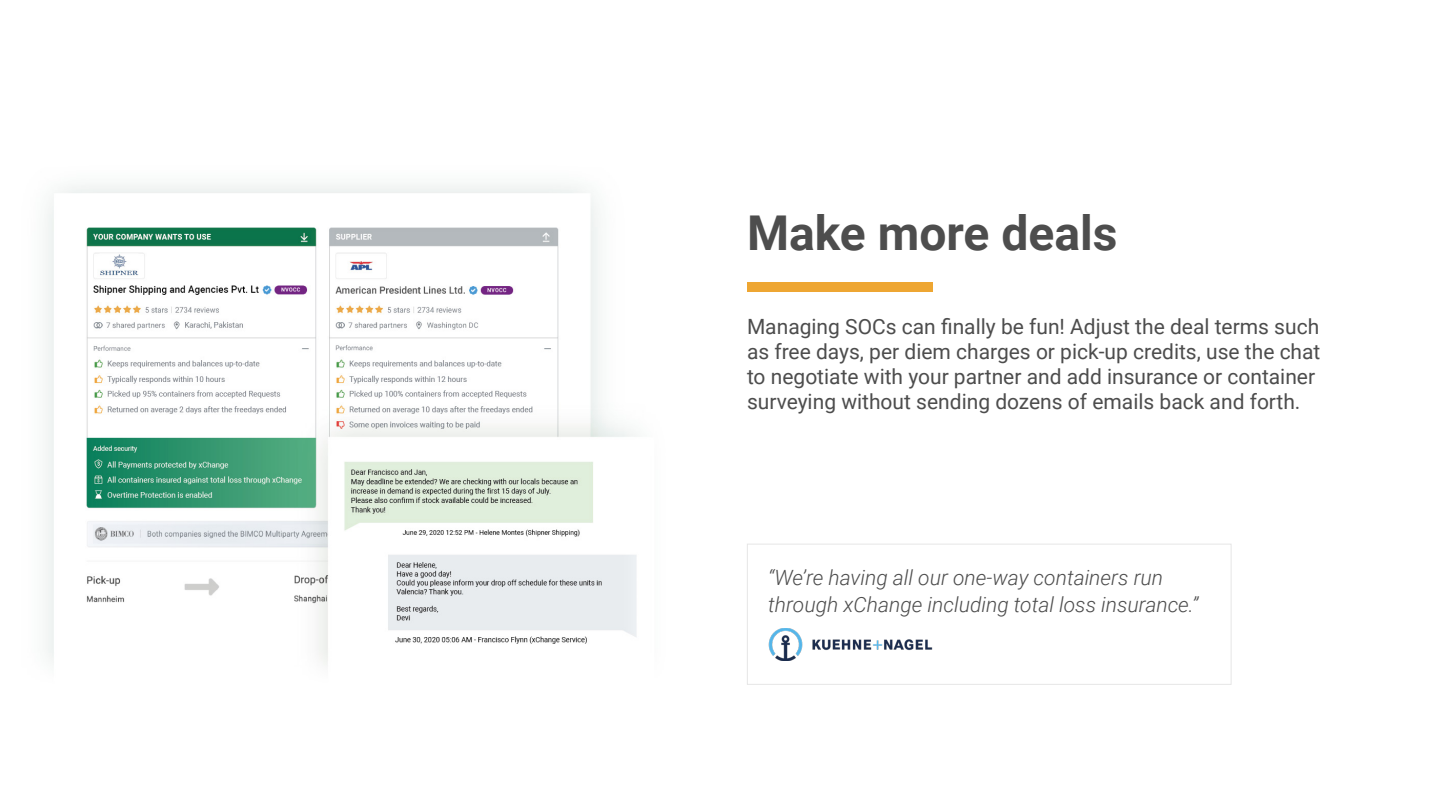
<style>
.page{position:relative;width:1440px;height:810px;background:#fff}
.page>*{position:absolute;margin:0;border:0;box-sizing:border-box;transform-origin:0 0}
.t1{font:700 48px "Roboto";color:#4d4d4d}
.t2{font:21px/25.2px "Roboto";color:#4d4d4d}
.t3{font:italic 300 21px/27px "Roboto";color:#4d4d4d}
</style>
<div class="page">
<img style="left:46px;top:185px;width:591px;height:480px">
<div style="left:747px;top:282px;width:186px;height:10px;background:#eea632"></div>
<div style="left:747px;top:544px;width:485px;height:141px;border:1px solid #e6e6e6"></div>
<img style="left:769px;top:628px;width:163px;height:33px">
<h1 class="t1" style="left:747px;top:199px;width:372px">Make more deals</h1>
<p class="t2" style="left:747px;top:313px;width:575px">Managing SOCs can finally be fun! Adjust the deal terms such as free days, per diem charges or pick-up credits, use the chat to negotiate with your partner and add insurance or container surveying without sending dozens of emails back and forth.</p>
<p class="t3" style="left:768px;top:563px;width:432px">“We’re having all our one-way containers run through xChange including total loss insurance.”</p>
</div>
